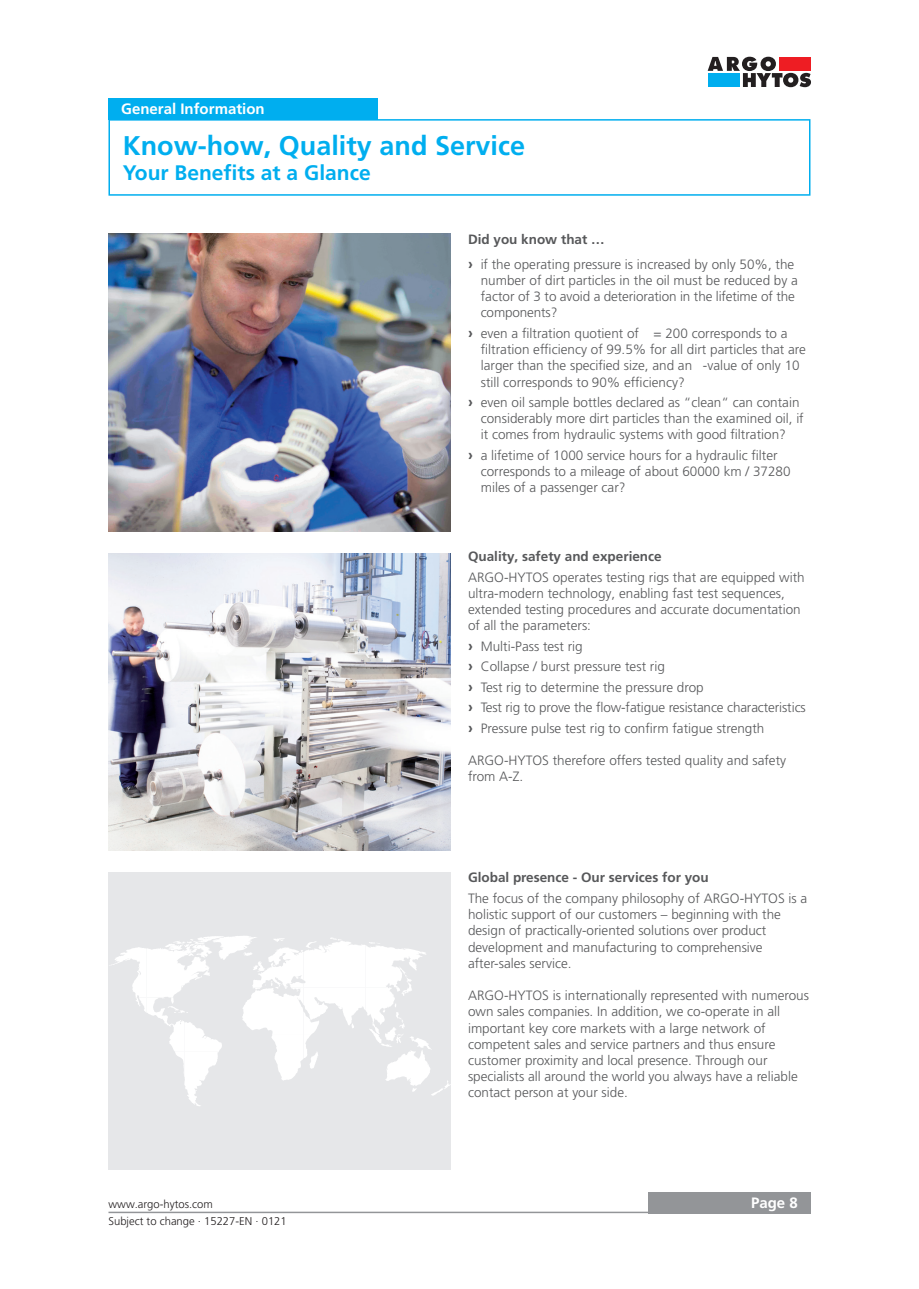
<style>
.page{position:relative;width:919px;height:1289px;background:#fff}
.page>*{position:absolute;margin:0;border:0;box-sizing:border-box;transform-origin:0 0}
._01_Headline_blue{font:700 27px "Frutiger LT Pro";color:#00aeef}
._01_Headline_blue-2{font:700 21px "Frutiger LT Pro";color:#00aeef}
._04_Headline_white{font:700 15px "Frutiger LT Pro";color:#fff}
._06_Copytext{font:300 13.5px/16.2px "Frutiger LT Pro";color:#57585a}
.Copytext{font:300 13.5px/16.2px "Frutiger LT Pro";color:#57585a}
._05_Subline_Copytext{font:700 13.5px "Frutiger LT Pro";color:#57585a}
.t1{font:300 11.25px "Frutiger LT Pro";color:#231f20}
.s1{font-weight:700;font-size:15px}
</style>
<div class="page">
<div style="left:648px;top:1191px;width:162px;height:22px;background:#939598"></div>
<hr style="left:108px;top:1211px;width:702px;height:2px;background:#939598">
<svg style="left:707px;top:57px;width:104px;height:30px"></svg>
<div style="left:108px;top:119px;width:702px;height:77px;border:2px solid #00aeef"></div>
<div style="left:108px;top:98px;width:270px;height:22px;background:#00aeef"></div>
<img style="left:108px;top:553px;width:343px;height:297px">
<img style="left:108px;top:234px;width:343px;height:297px">
<div style="left:108px;top:872px;width:343px;height:297px;background:#e6e7e9"></div>
<svg style="left:112px;top:936px;width:339px;height:170px"></svg>
<p class="_04_Headline_white" style="left:121px;top:100px;width:145px">General Information</p>
<p class="_01_Headline_blue" style="left:123px;top:130px;width:404px">Know-how, Quality and Service</p>
<p class="_01_Headline_blue-2" style="left:123px;top:160px;width:249px">Your Benefits at a Glance</p>
<p class="_05_Subline_Copytext" style="left:468px;top:231px;width:138px">Did you know that …</p>
<p class="_06_Copytext" style="left:480px;top:256px;width:319px;text-indent:-13px"><span class="s1">›</span> if the operating pressure is increased by only 50%, the number of dirt particles in the oil must be reduced by a factor of 3 to avoid a deterioration in the lifetime of the components?</p>
<p class="_06_Copytext" style="left:480px;top:325px;width:327px;text-indent:-13px"><span class="s1">›</span> even a filtration quotient of β = 200 corresponds to a filtration efficiency of 99.5% for all dirt particles that are larger than the specified size, and an β-value of only 10 still corresponds to 90% efficiency?</p>
<p class="_06_Copytext" style="left:480px;top:394px;width:324px;text-indent:-13px"><span class="s1">›</span> even oil sample bottles declared as “clean“ can contain considerably more dirt particles than the examined oil, if it comes from hydraulic systems with good filtration?</p>
<p class="_06_Copytext" style="left:480px;top:447px;width:311px;text-indent:-13px"><span class="s1">›</span> a lifetime of 1000 service hours for a hydraulic filter corresponds to a mileage of about 60000 km / 37280 miles of a passenger car?</p>
<p class="_05_Subline_Copytext" style="left:468px;top:548px;width:195px">Quality, safety and experience</p>
<p class="Copytext" style="left:468px;top:569px;width:338px">ARGO-HYTOS operates testing rigs that are equipped with ultra-modern technology, enabling fast test sequences, extended testing procedures and accurate documentation of all the parameters:</p>
<p class="_06_Copytext" style="left:468px;top:638px;width:116px"><span class="s1">›</span> Multi-Pass test rig</p>
<p class="_06_Copytext" style="left:468px;top:658px;width:198px"><span class="s1">›</span> Collapse / burst pressure test rig</p>
<p class="_06_Copytext" style="left:468px;top:679px;width:237px"><span class="s1">›</span> Test rig to determine the pressure drop</p>
<p class="_06_Copytext" style="left:468px;top:699px;width:339px"><span class="s1">›</span> Test rig to prove the flow-fatigue resistance characteristics</p>
<p class="_06_Copytext" style="left:468px;top:720px;width:298px"><span class="s1">›</span> Pressure pulse test rig to confirm fatigue strength</p>
<p class="_06_Copytext" style="left:468px;top:752px;width:320px">ARGO-HYTOS therefore offers tested quality and safety from A-Z.</p>
<p class="_05_Subline_Copytext" style="left:468px;top:869px;width:242px">Global presence - Our services for you</p>
<p class="_06_Copytext" style="left:468px;top:890px;width:341px">The focus of the company philosophy of ARGO-HYTOS is a holistic support of our customers – beginning with the design of practically-oriented solutions over product development and manufacturing to comprehensive after-sales service.</p>
<p class="_06_Copytext" style="left:468px;top:987px;width:342px">ARGO-HYTOS is internationally represented with numerous own sales companies. In addition, we co-operate in all important key core markets with a large network of competent sales and service partners and thus ensure customer proximity and local presence. Through our specialists all around the world you always have a reliable contact person at your side.</p>
<p class="t1" style="left:108px;top:1197px;width:106px">www.argo-hytos.com</p>
<p class="_04_Headline_white" style="left:751px;top:1194px;width:48px">Page 8</p>
<p class="t1" style="left:108px;top:1214px;width:180px">Subject to change · 15227-EN · 0121</p>
</div>
